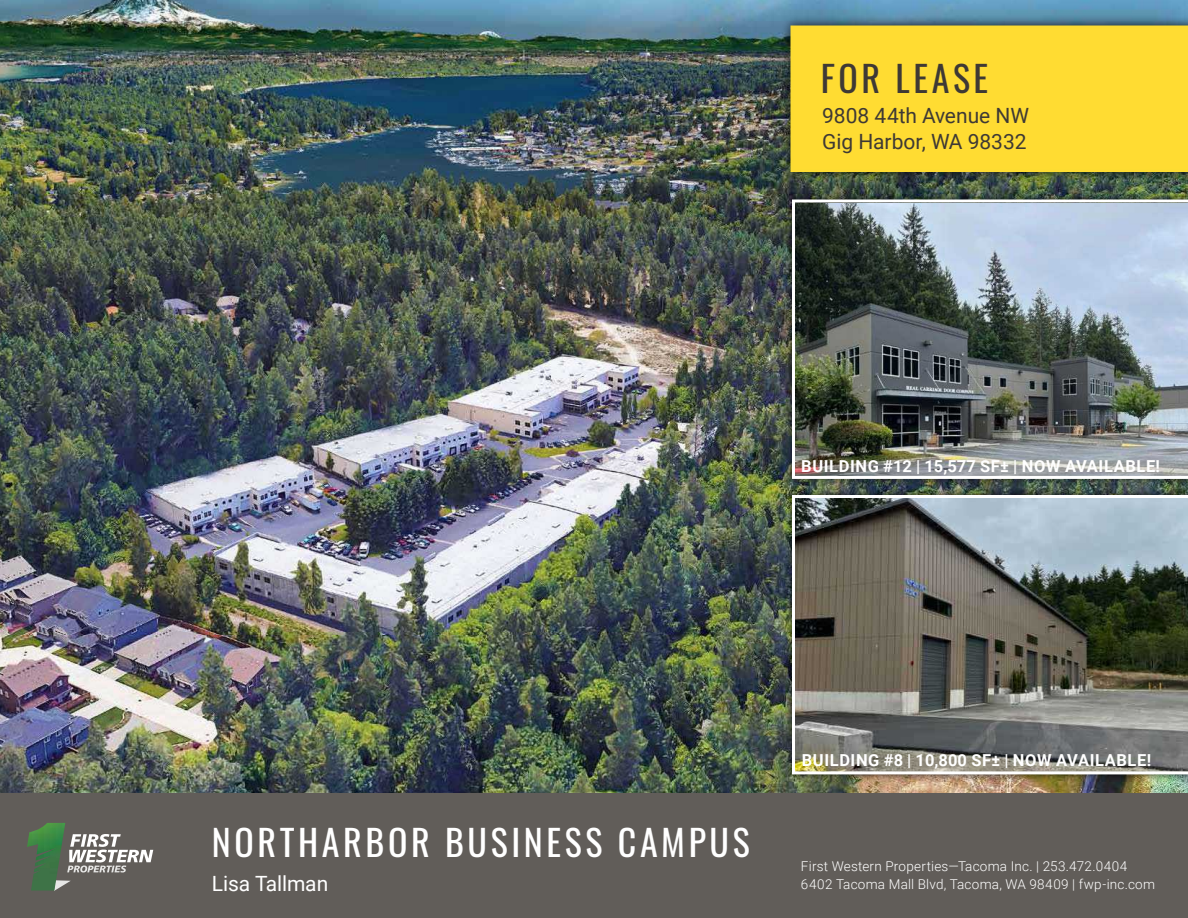
<style>
.page{position:relative;width:1188px;height:918px;background:#fff}
.page>*{position:absolute;margin:0;border:0;box-sizing:border-box;transform-origin:0 0}
.t1{font:36px "Oswald";letter-spacing:.1em;color:#fff}
.t2{font:36px "Oswald";letter-spacing:.1em;color:#3e3935}
.t3{font:21px/25.2px "Roboto";letter-spacing:-.005em;color:#3e3935}
.t4{font:21px "Roboto";letter-spacing:-.01em;color:#fff}
.t5{font:700 16.5px "Roboto";letter-spacing:.035em;color:#fff}
.t6{font:300 13.5px/18px "Roboto";letter-spacing:.02em;color:#fff}
</style>
<div class="page">
<img style="left:0;top:0;width:670px;height:793px">
<img style="left:670px;top:0;width:518px;height:793px">
<div style="left:784px;top:487px;width:404px;height:296px;background:#000;opacity:.75"></div>
<svg style="left:792px;top:495px;width:396px;height:279px"></svg>
<div style="left:781px;top:16px;width:407px;height:166px;background:#000;opacity:.75"></div>
<div style="left:790px;top:26px;width:398px;height:146px;background:#ffdc32"></div>
<div style="left:0;top:793px;width:1188px;height:125px;background:#615d59"></div>
<svg style="left:65px;top:880px;width:6px;height:4px"></svg>
<svg style="left:67px;top:834px;width:86px;height:39px"></svg>
<img style="left:27px;top:823px;width:38px;height:68px">
<div style="left:784px;top:191px;width:404px;height:296px;background:#000;opacity:.75"></div>
<img style="left:792px;top:200px;width:396px;height:279px">
<h1 class="t2" style="left:821px;top:46px;width:169px">FOR LEASE</h1>
<h2 class="t3" style="left:822px;top:102px;width:208px">9808 44th Avenue NW<br>Gig Harbor, WA 98332</h2>
<p class="t5" style="left:801px;top:455px;width:360px">BUILDING #12 | 15,577 SF± | NOW AVAILABLE!</p>
<h1 class="t1" style="left:212px;top:811px;width:539px">NORTHARBOR BUSINESS CAMPUS</h1>
<h2 class="t4" style="left:212px;top:869px;width:118px">Lisa Tallman</h2>
<p class="t5" style="left:802px;top:748px;width:351px">BUILDING #8 | 10,800 SF± | NOW AVAILABLE!</p>
<p class="t6" style="left:801px;top:857px;width:356px">First Western Properties—Tacoma Inc. | 253.472.0404<br>6402 Tacoma Mall Blvd, Tacoma, WA 98409 | fwp-inc.com</p>
</div>
